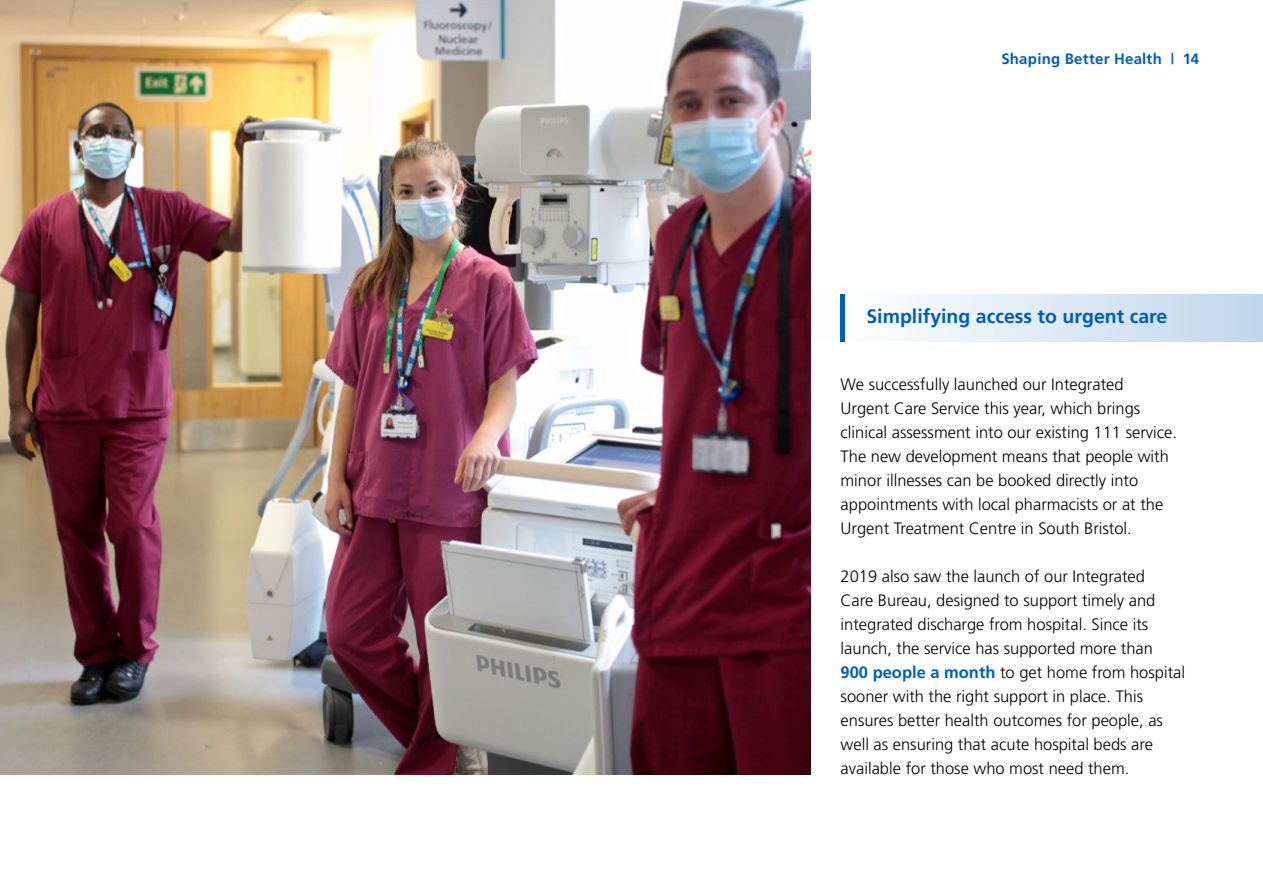
<style>
.page{position:relative;width:1263px;height:893px;background:#fff}
.page>*{position:absolute;margin:0;border:0;box-sizing:border-box;transform-origin:0 0}
.t1{font:700 19.5px "Frutiger";color:#005eb8}
.t2{font:300 16.5px/24px "Frutiger";color:#000}
.t3{font:700 15px "Frutiger";letter-spacing:.015em;color:#005eb8}
.s1{font-weight:700;color:#005eb8}
</style>
<div class="page">
<svg style="left:908px;top:294px;width:355px;height:47px;background:#d9e7f4"></svg>
<div style="left:840px;top:294px;width:5px;height:47px;background:#005eb8"></div>
<img style="left:0;top:0;width:811px;height:774px">
<p class="t3" style="left:1001px;top:50px;width:199px">Shaping Better Health | 14</p>
<p class="t1" style="left:866px;top:305px;width:302px">Simplifying access to urgent care</p>
<p class="t2" style="left:840px;top:372px;width:338px">We successfully launched our Integrated<br>Urgent Care Service this year, which brings clinical assessment into our existing 111 service.<br>The new development means that people with minor illnesses can be booked directly into appointments with local pharmacists or at the Urgent Treatment Centre in South Bristol.</p>
<p class="t2" style="left:840px;top:564px;width:346px">2019 also saw the launch of our Integrated<br>Care Bureau, designed to support timely and integrated discharge from hospital. Since its launch, the service has supported more than<br><span class="s1">900 people a month</span> to get home from hospital sooner with the right support in place. This ensures better health outcomes for people, as well as ensuring that acute hospital beds are available for those who most need them.</p>
</div>
